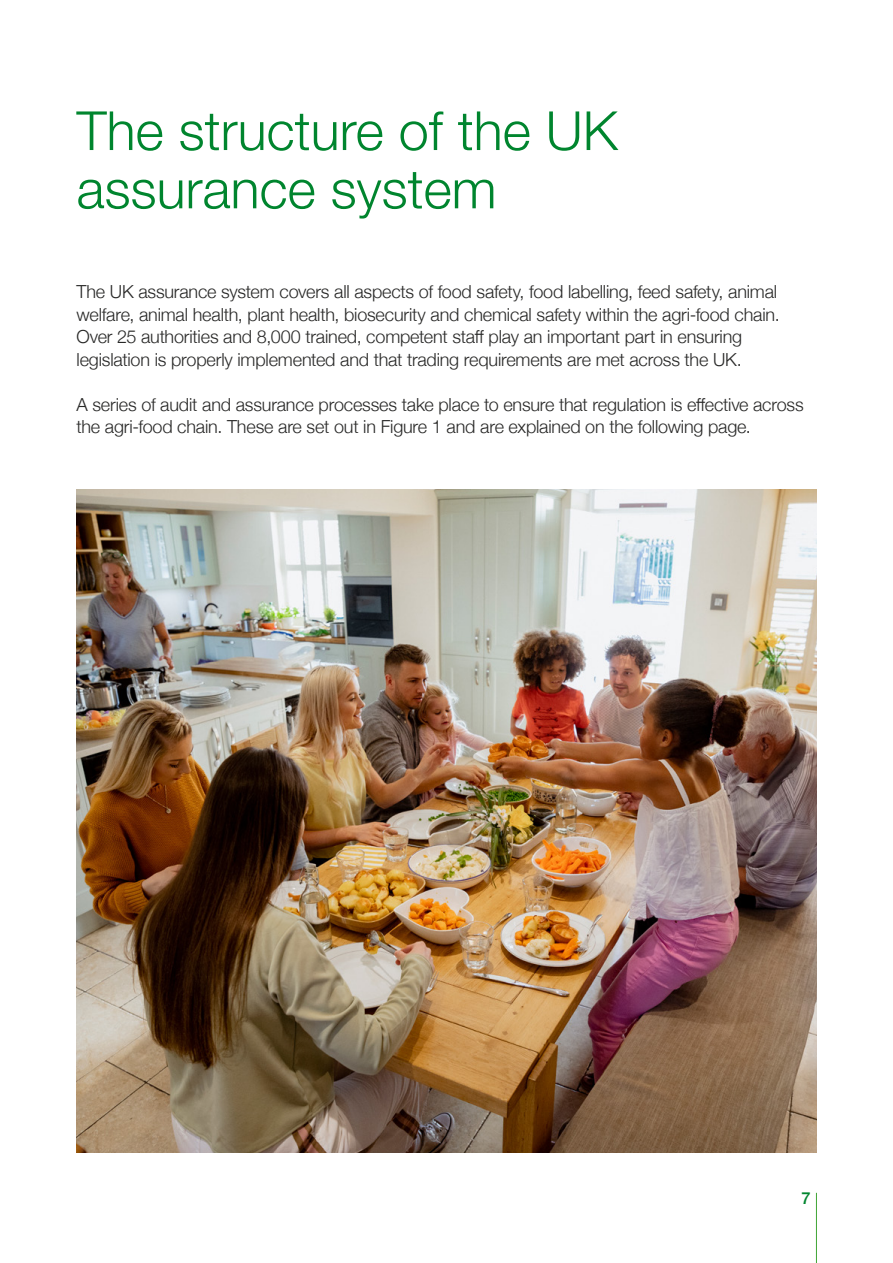
<style>
.page{position:relative;width:893px;height:1263px;background:#fff}
.page>*{position:absolute;margin:0;border:0;box-sizing:border-box;transform-origin:0 0}
.Header_1{font:300 54px/58.2px "Helvetica Neue";color:#00852e}
.Body_copy{font:300 18px/22.5px "Helvetica Neue";letter-spacing:-.01em;color:#282827}
.t1{font:500 16.5px "Helvetica Neue";color:#00852e}
</style>
<div class="page">
<hr style="left:816px;top:1193px;width:1px;height:70px;background:#3fa535">
<img style="left:77px;top:489px;width:739px;height:663px">
<h1 class="Header_1" style="left:77px;top:98px;width:543px">The structure of the UK assurance system</h1>
<p class="Body_copy" style="left:77px;top:279px;width:705px">The UK assurance system covers all aspects of food safety, food labelling, feed safety, animal welfare, animal health, plant health, biosecurity and chemical safety within the agri-food chain.<br>Over 25 authorities and 8,000 trained, competent staff play an important part in ensuring legislation is properly implemented and that trading requirements are met across the UK.</p>
<p class="Body_copy" style="left:77px;top:392px;width:729px">A series of audit and assurance processes take place to ensure that regulation is effective across the agri-food chain. These are set out in Figure 1 and are explained on the following page.</p>
<p class="t1" style="left:801px;top:1185px;width:11px">7</p>
</div>
